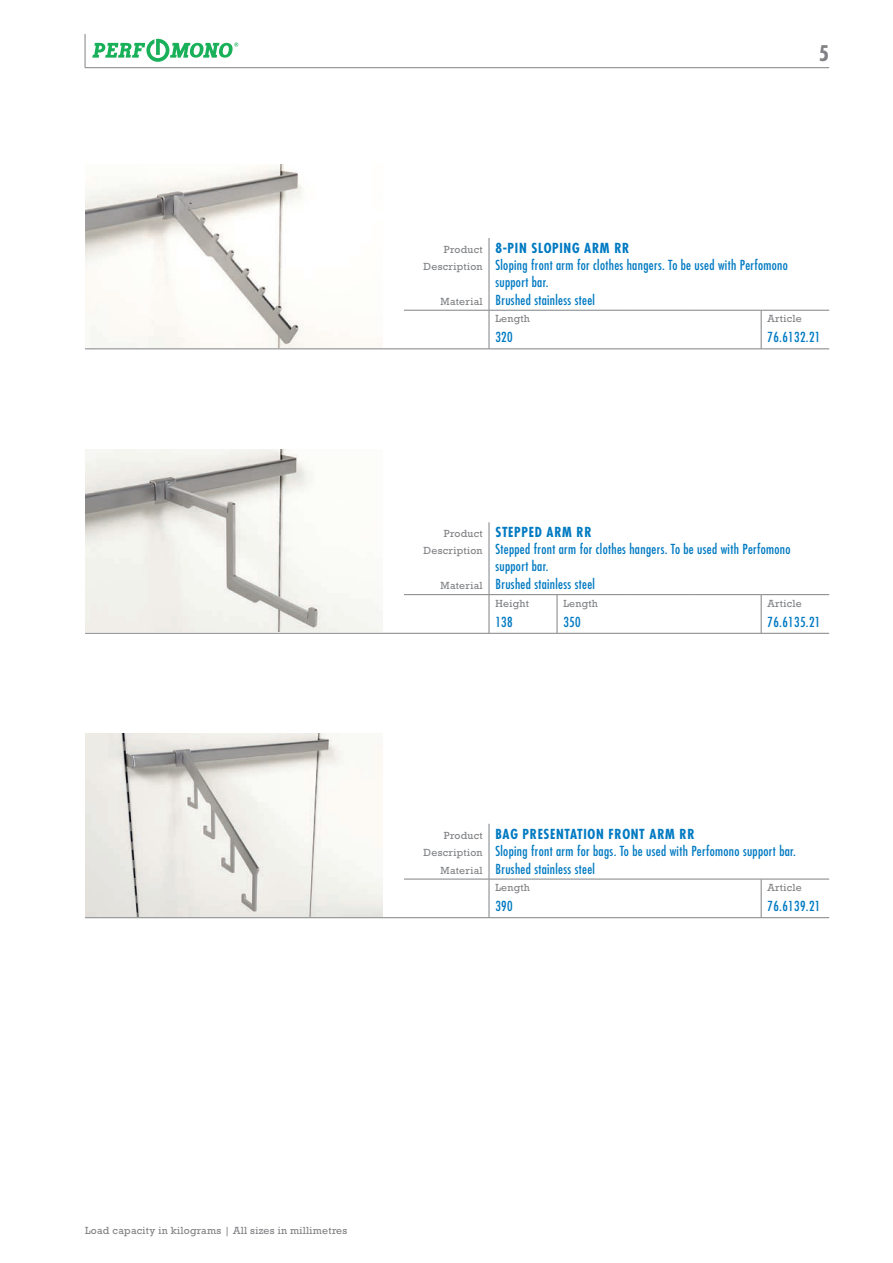
<style>
.page{position:relative;width:893px;height:1263px;background:#fff}
.page>*{position:absolute;margin:0;border:0;box-sizing:border-box;transform-origin:0 0}
.t1{font:700 condensed 21px "Futura";color:#808285}
.t2{font:condensed 13.5px/18px "Futura";letter-spacing:.025em;color:#007ac2}
.t3{font:700 condensed 13.5px "Futura";letter-spacing:.05em;color:#007ac2}
.t4{font:10.5px/17px "Rockwell Std";letter-spacing:.025em;color:#808285;text-align:right}
.s1{font-family:"Rockwell Std";font-stretch:normal;font-size:10.5px;color:#808285}
</style>
<div class="page">
<hr style="left:85px;top:34px;width:1px;height:33px;background:#808285">
<hr style="left:85px;top:67px;width:744px;height:1px;background:#808285">
<svg style="left:92px;top:39px;width:146px;height:23px"></svg>
<hr style="left:489px;top:238px;width:1px;height:55px;background:#808285">
<svg style="left:489px;top:293px;width:1px;height:17px"></svg>
<hr style="left:404px;top:310px;width:85px;height:1px;background:#808285">
<hr style="left:489px;top:310px;width:68px;height:1px;background:#808285">
<hr style="left:489px;top:311px;width:1px;height:37px;background:#808285">
<hr style="left:557px;top:310px;width:68px;height:1px;background:#808285">
<hr style="left:625px;top:310px;width:68px;height:1px;background:#808285">
<hr style="left:693px;top:310px;width:68px;height:1px;background:#808285">
<hr style="left:761px;top:310px;width:68px;height:1px;background:#808285">
<hr style="left:761px;top:311px;width:1px;height:37px;background:#808285">
<hr style="left:85px;top:348px;width:744px;height:1px;background:#808285">
<img style="left:85px;top:165px;width:298px;height:182px">
<hr style="left:489px;top:522px;width:1px;height:56px;background:#808285">
<svg style="left:489px;top:578px;width:1px;height:16px"></svg>
<hr style="left:404px;top:594px;width:85px;height:1px;background:#808285">
<hr style="left:489px;top:594px;width:68px;height:1px;background:#808285">
<hr style="left:489px;top:595px;width:1px;height:38px;background:#808285">
<hr style="left:557px;top:594px;width:68px;height:1px;background:#808285">
<hr style="left:625px;top:594px;width:68px;height:1px;background:#808285">
<hr style="left:693px;top:594px;width:68px;height:1px;background:#808285">
<hr style="left:761px;top:594px;width:68px;height:1px;background:#808285">
<hr style="left:761px;top:595px;width:1px;height:38px;background:#808285">
<hr style="left:557px;top:595px;width:1px;height:38px;background:#808285">
<hr style="left:85px;top:633px;width:744px;height:1px;background:#808285">
<img style="left:85px;top:449px;width:298px;height:183px">
<hr style="left:489px;top:824px;width:1px;height:38px;background:#808285">
<svg style="left:489px;top:862px;width:1px;height:17px"></svg>
<hr style="left:404px;top:879px;width:85px;height:1px;background:#808285">
<hr style="left:489px;top:879px;width:68px;height:1px;background:#808285">
<hr style="left:489px;top:879px;width:1px;height:38px;background:#808285">
<hr style="left:557px;top:879px;width:68px;height:1px;background:#808285">
<hr style="left:625px;top:879px;width:68px;height:1px;background:#808285">
<hr style="left:693px;top:879px;width:68px;height:1px;background:#808285">
<hr style="left:761px;top:879px;width:68px;height:1px;background:#808285">
<hr style="left:761px;top:879px;width:1px;height:38px;background:#808285">
<hr style="left:85px;top:917px;width:744px;height:1px;background:#808285">
<img style="left:85px;top:733px;width:298px;height:183px">
<h1 class="t1" style="left:819px;top:39px;width:12px">5</h1>
<p class="t4" style="left:424px;top:241px;width:61px">Product<br>Description</p>
<p class="t3" style="left:495px;top:239px;width:135px">8-PIN SLOPING ARM RR</p>
<p class="t2" style="left:495px;top:256px;width:294px">Sloping front arm for clothes hangers. To be used with Perfomono</p>
<p class="t2" style="left:495px;top:273px;width:53px">support bar.</p>
<p class="t2" style="left:441px;top:291px;width:156px"><span class="s1">Material</span> Brushed stainless steel</p>
<p class="t4" style="left:495px;top:310px;width:36px">Length</p>
<p class="t2" style="left:495px;top:328px;width:19px">320</p>
<p class="t4" style="left:767px;top:310px;width:36px">Article</p>
<p class="t2" style="left:767px;top:328px;width:54px">76.6132.21</p>
<p class="t4" style="left:424px;top:525px;width:61px">Product<br>Description</p>
<p class="t3" style="left:495px;top:523px;width:98px">STEPPED ARM RR</p>
<p class="t2" style="left:495px;top:540px;width:297px">Stepped front arm for clothes hangers. To be used with Perfomono</p>
<p class="t2" style="left:495px;top:557px;width:53px">support bar.</p>
<p class="t2" style="left:441px;top:575px;width:156px"><span class="s1">Material</span> Brushed stainless steel</p>
<p class="t4" style="left:495px;top:594px;width:35px">Height</p>
<p class="t2" style="left:495px;top:612px;width:19px">138</p>
<p class="t4" style="left:767px;top:594px;width:36px">Article</p>
<p class="t2" style="left:767px;top:612px;width:54px">76.6135.21</p>
<p class="t4" style="left:563px;top:594px;width:36px">Length</p>
<p class="t2" style="left:563px;top:612px;width:19px">350</p>
<p class="t4" style="left:424px;top:826px;width:61px">Product<br>Description</p>
<p class="t3" style="left:495px;top:825px;width:201px">BAG PRESENTATION FRONT ARM RR</p>
<p class="t2" style="left:441px;top:841px;width:356px;text-indent:55px">Sloping front arm for bags. To be used with Perfomono support bar.<br><span class="s1">Material</span> Brushed stainless steel</p>
<p class="t4" style="left:495px;top:879px;width:36px">Length</p>
<p class="t2" style="left:495px;top:897px;width:19px">390</p>
<p class="t4" style="left:767px;top:879px;width:36px">Article</p>
<p class="t2" style="left:767px;top:897px;width:54px">76.6139.21</p>
<p class="t4" style="left:85px;top:1222px;width:264px">Load capacity in kilograms | All sizes in millimetres</p>
</div>
